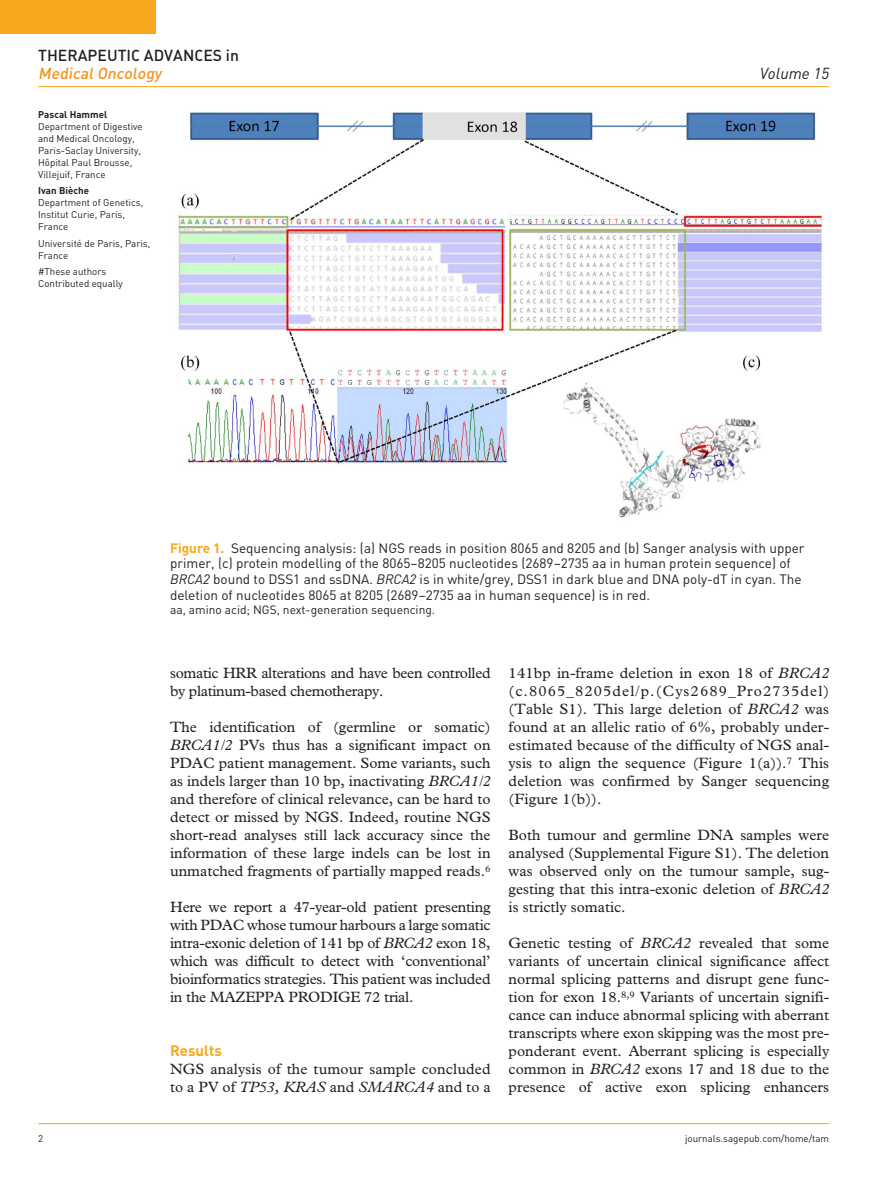
<style>
.page{position:relative;width:893px;height:1191px;background:#fff}
.page>*{position:absolute;margin:0;border:0;box-sizing:border-box;transform-origin:0 0}
.t1{font:15.75px "DIN Medium Alternate";color:#231f20}
.t2{font:italic 15.75px "DIN Medium Alternate";color:#f7931d}
.t3{font:italic 15.75px "DIN";color:#231f20}
.t4{font:15px/18px "Plantin Std";color:#231f20;text-align:justify}
.t5{font:15px/18px "Plantin Std";letter-spacing:-.02em;color:#231f20}
.t6{font:700 15px "DIN";color:#f7a71c}
.t7{font:13.5px/15.8px "DIN";color:#231f20}
.t8{font:12px "DIN";color:#231f20}
.t9{font:9.75px/12px "DIN";color:#231f20}
.t10{font:700 9.75px "DIN";color:#231f20}
.s1{font-weight:700;color:#f7a71c}
.s2{font-style:italic}
</style>
<div class="page">
<hr style="left:38px;top:86px;width:791px;height:1px;background:#f7a71c">
<hr style="left:38px;top:1123px;width:791px;height:1px;background:#f7a71c">
<div style="left:0;top:0;width:155px;height:34px;background:#f7a71c"></div>
<img style="left:177px;top:112px;width:647px;height:406px">
<p class="t1" style="left:38px;top:45px;width:202px">THERAPEUTIC ADVANCES IN</p>
<p class="t2" style="left:38px;top:63px;width:125px">MedicalOncology</p>
<p class="t3" style="left:760px;top:63px;width:71px">Volume 15</p>
<p class="t10" style="left:38px;top:108px;width:71px">Pascal Hammel</p>
<p class="t9" style="left:38px;top:120px;width:106px">Department of Digestive and Medical Oncology,<br>Paris-Saclay University,<br>Hôpital Paul Brousse,<br>Villejuif, France</p>
<p class="t10" style="left:38px;top:184px;width:52px">Ivan Bièche</p>
<p class="t9" style="left:38px;top:196px;width:107px">Department of Genetics,<br>Institut Curie, Paris,<br>France</p>
<p class="t9" style="left:38px;top:237px;width:114px">Université de Paris, Paris,<br>France</p>
<p class="t9" style="left:38px;top:265px;width:86px">#These authors<br>Contributed equally</p>
<p class="t7" style="left:170px;top:539px;width:636px"><span class="s1">Figure 1.</span> Sequencing analysis: (a) NGS reads in position 8065 and 8205 and (b) Sanger analysis with upper primer, (c) protein modelling of the 8065–8205 nucleotides (2689–2735 aa in human protein sequence) of <span class="s2">BRCA2</span> bound to DSS1 and ssDNA. <span class="s2">BRCA2</span> is in white/grey, DSS1 in dark blue and DNA poly-dT in cyan. The deletion of nucleotides 8065 at 8205 (2689–2735 aa in human sequence) is in red.</p>
<p class="t8" style="left:170px;top:602px;width:267px">aa, amino acid; NGS, next-generation sequencing.</p>
<p class="t5" style="left:170px;top:664px;width:322px">somatic HRR alterations and have been controlled by platinum-based chemotherapy.</p>
<p class="t4" style="left:170px;top:718px;width:322px">The identification of (germline or somatic)<br><span class="s2">BRCA1/2</span> PVs thus has a significant impact on PDAC patient management. Some variants, such as indels larger than 10 bp, inactivating <span class="s2">BRCA1/2 </span>and therefore of clinical relevance, can be hard to detect or missed by NGS. Indeed, routine NGS short-read analyses still lack accuracy since the information of these large indels can be lost in unmatched fragments of partially mapped reads.<sup>6</sup></p>
<p class="t4" style="left:170px;top:898px;width:322px">Here we report a 47-year-old patient presenting with PDAC whose tumour harbours a large somatic intra-exonic deletion of 141 bp of <span class="s2">BRCA2</span> exon 18, which was difficult to detect with ‘conventional’ bioinformatics strategies. This patient was included in the MAZEPPA PRODIGE 72 trial.</p>
<p class="t6" style="left:170px;top:1041px;width:53px">Results</p>
<p class="t4" style="left:170px;top:1060px;width:322px">NGS analysis of the tumour sample concluded to a PV of <span class="s2">TP53, KRAS</span> and <span class="s2">SMARCA4</span> and to a</p>
<p class="t4" style="left:509px;top:664px;width:322px">141bp in-frame deletion in exon 18 of <span class="s2">BRCA2 </span>(c.8065_8205del/p.(Cys2689_Pro2735del) (Table S1). This large deletion of <span class="s2">BRCA2</span> was found at an allelic ratio of 6%, probably under&shy;estimated because of the difficulty of NGS anal&shy;ysis to align the sequence (Figure 1(a)).<sup>7</sup> This deletion was confirmed by Sanger sequencing (Figure 1(b)).</p>
<p class="t4" style="left:509px;top:826px;width:322px">Both tumour and germline DNA samples were analysed (Supplemental Figure S1). The deletion was observed only on the tumour sample, sug&shy;gesting that this intra-exonic deletion of <span class="s2">BRCA2 </span>is strictly somatic.</p>
<p class="t4" style="left:509px;top:934px;width:322px">Genetic testing of <span class="s2">BRCA2</span> revealed that some variants of uncertain clinical significance affect normal splicing patterns and disrupt gene func&shy;tion for exon 18.<sup>8,9</sup> Variants of uncertain signifi&shy;cance can induce abnormal splicing with aberrant transcripts where exon skipping was the most pre&shy;ponderant event. Aberrant splicing is especially common in <span class="s2">BRCA2</span> exons 17 and 18 due to the presence of active exon splicing enhancers</p>
<p class="t9" style="left:38px;top:1132px;width:7px">2</p>
<p class="t9" style="left:685px;top:1132px;width:146px">journals.sagepub.com/home/tam</p>
</div>
